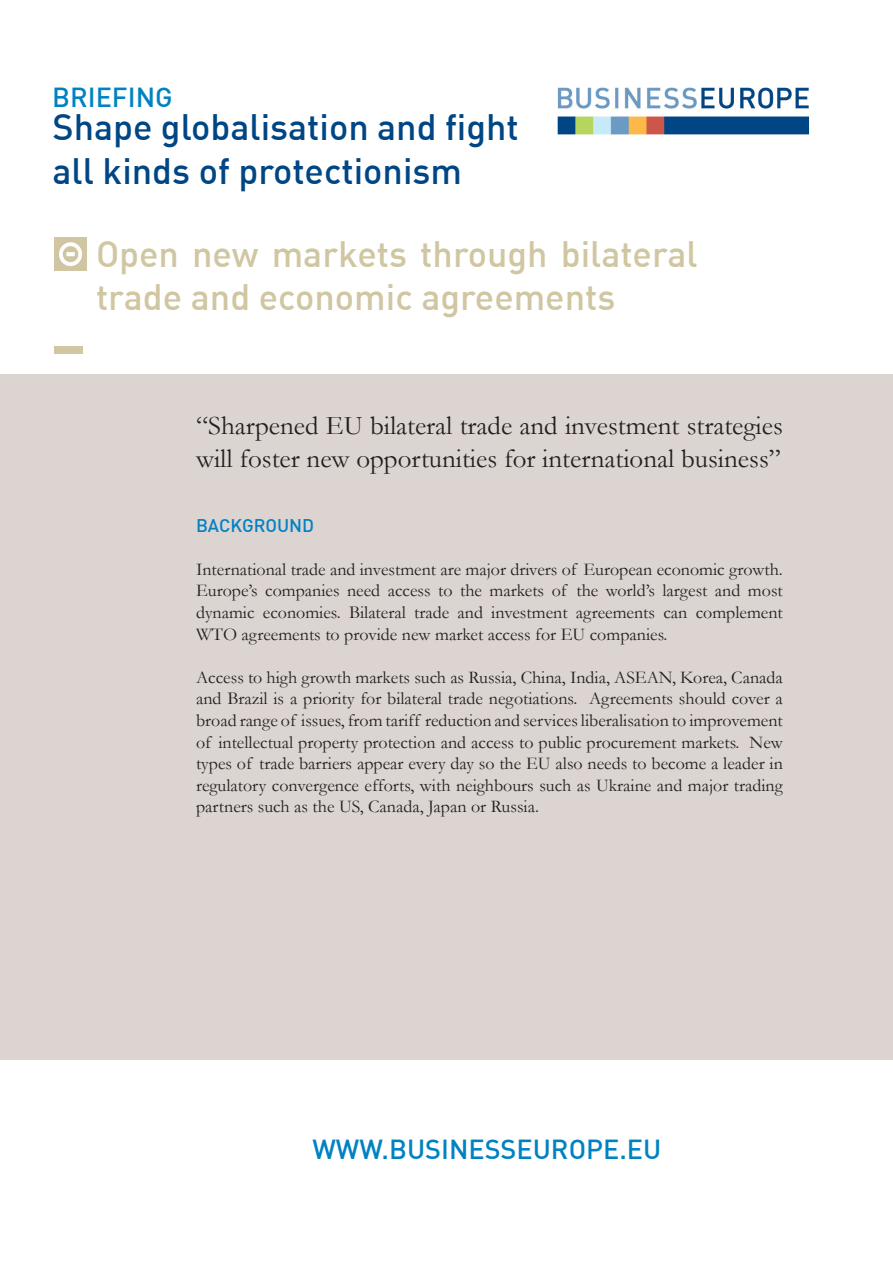
<style>
.page{position:relative;width:893px;height:1263px;background:#fff}
.page>*{position:absolute;margin:0;border:0;box-sizing:border-box;transform-origin:0 0}
.t1{font:500 36px/43.2px "DIN";color:#d0c6a2}
.t2{font:500 36px "DIN";color:#004684}
.t3{font:27px/32.4px "Garamond";color:#231f20}
.t4{font:500 27px "DIN";color:#0082c2}
.t5{font:18px/21.6px "Garamond";color:#231f20;text-align:justify}
.t6{font:500 18px "DIN";color:#0082c3}
</style>
<div class="page">
<div style="left:0;top:374px;width:893px;height:686px;background:#dbd4d1"></div>
<img style="left:557px;top:87px;width:253px;height:48px">
<div style="left:55px;top:346px;width:28px;height:7px;background:#d0c6a2"></div>
<img style="left:54px;top:238px;width:33px;height:33px">
<p class="t4" style="left:52px;top:80px;width:122px">BRIEFING</p>
<p class="t2" style="left:52px;top:104px;width:468px">Shape globalisation and fight</p>
<p class="t2" style="left:52px;top:148px;width:411px">all kinds of protectionism</p>
<p class="t1" style="left:96px;top:231px;width:603px">Open new markets through bilateral trade and economic agreements</p>
<p class="t3" style="left:196px;top:409px;width:588px">“Sharpened EU bilateral trade and investment strategies will foster new opportunities for international business”</p>
<p class="t6" style="left:196px;top:514px;width:120px">BACKGROUND</p>
<p class="t5" style="left:196px;top:558px;width:588px">International trade and investment are major drivers of European economic growth.<br>Europe’s companies need access to the markets of the world’s largest and most dynamic economies. Bilateral trade and investment agreements can complement WTO agreements to provide new market access for EU companies.</p>
<p class="t5" style="left:196px;top:666px;width:588px">Access to high growth markets such as Russia, China, India, ASEAN, Korea, Canada and Brazil is a priority for bilateral trade negotiations. Agreements should cover a broad range of issues, from tariff reduction and services liberalisation to improvement of intellectual property protection and access to public procurement markets. New types of trade barriers appear every day so the EU also needs to become a leader in regulatory convergence efforts, with neighbours such as Ukraine and major trading partners such as the US, Canada, Japan or Russia.</p>
<p class="t4" style="left:312px;top:1131px;width:350px">WWW.BUSINESSEUROPE.EU</p>
</div>
